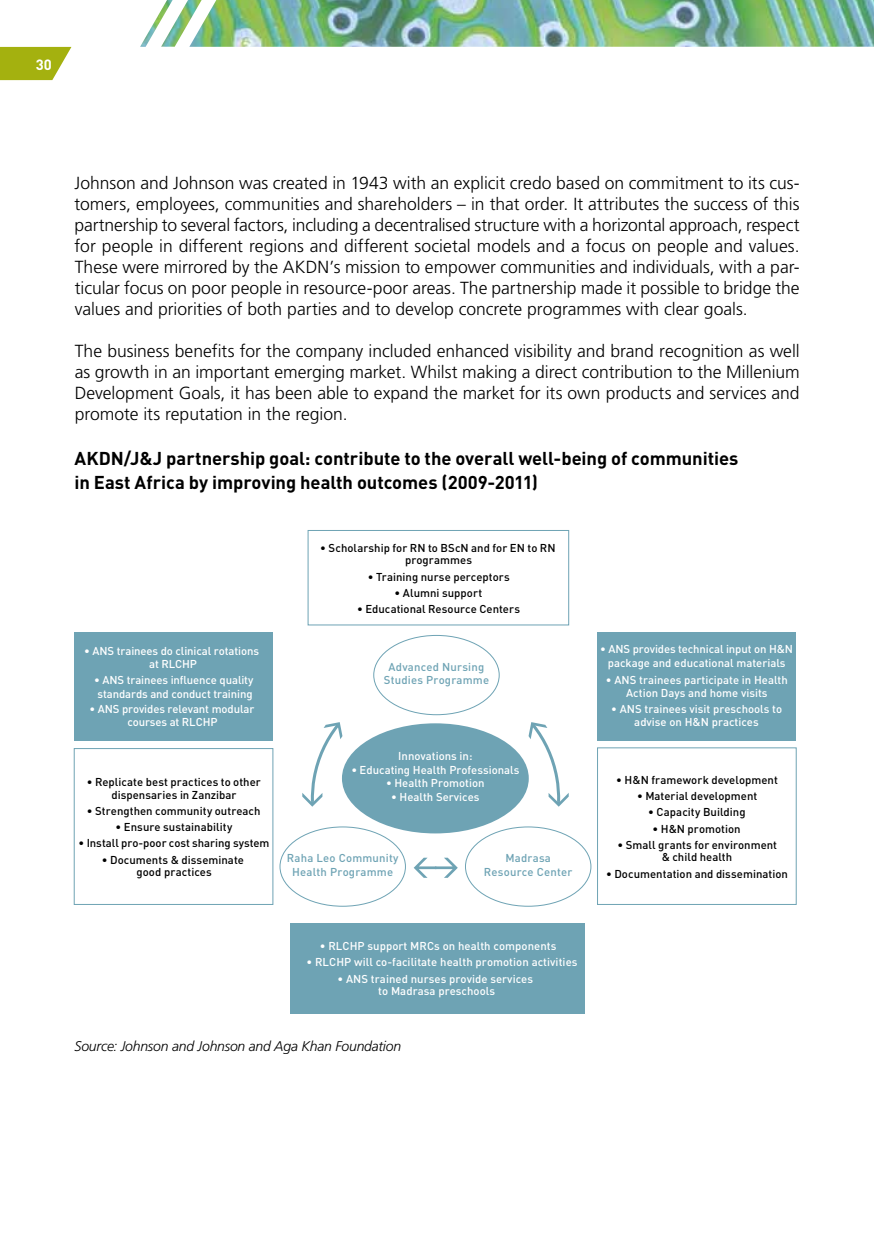
<style>
.page{position:relative;width:874px;height:1241px;background:#fff}
.page>*{position:absolute;margin:0;border:0;box-sizing:border-box;transform-origin:0 0}
.t1{font:700 18.38px/24.5px "FFDIN";letter-spacing:-.005em;color:#000}
.t2{font:300 17.5px/21px "Frutiger";color:#000;text-align:justify}
.t3{font:700 14.7px "FFDIN";color:#fff}
.t4{font:italic 300 14px "Frutiger";letter-spacing:-.015em;color:#000}
.t5{font:500 11.38px/12.6px "DIN Pro";color:#fff;text-align:center}
.t6{font:500 11.38px/12.6px "DIN Pro";letter-spacing:.005em;color:#000;text-align:center}
.t7{font:500 11.38px/13.7px "DIN Pro";letter-spacing:.02em;color:#6ea3b4;text-align:center}
</style>
<div class="page">
<svg style="left:0;top:47px;width:71px;height:33px"></svg>
<img style="left:140px;top:0;width:733px;height:47px">
<div style="left:290px;top:922px;width:294px;height:90px;background:#6ea3b4"></div>
<div style="left:597px;top:631px;width:198px;height:109px;background:#6ea3b4"></div>
<div style="left:74px;top:631px;width:199px;height:109px;background:#6ea3b4"></div>
<div style="left:307px;top:530px;width:261px;height:95px;border:1px solid #6ea3b4"></div>
<div style="left:74px;top:748px;width:199px;height:156px;border:1px solid #6ea3b4"></div>
<div style="left:597px;top:747px;width:199px;height:157px;border:1px solid #6ea3b4"></div>
<div style="left:342px;top:723px;width:186px;height:110px;background:#6ea3b4;border-radius:50%"></div>
<svg style="left:413px;top:857px;width:44px;height:20px"></svg>
<svg style="left:302px;top:722px;width:40px;height:84px"></svg>
<svg style="left:528px;top:722px;width:40px;height:84px"></svg>
<p class="t3" style="left:36px;top:55px;width:17px">30</p>
<p class="t2" style="left:74px;top:172px;width:726px">Johnson and Johnson was created in 1943 with an explicit credo based on commitment to its cus&shy;tomers, employees, communities and shareholders – in that order. It attributes the success of this partnership to several factors, including a decentralised structure with a horizontal approach, respect for people in different regions and different societal models and a focus on people and values.<br>These were mirrored by the AKDN’s mission to empower communities and individuals, with a par&shy;ticular focus on poor people in resource-poor areas. The partnership made it possible to bridge the values and priorities of both parties and to develop concrete programmes with clear goals.</p>
<p class="t2" style="left:75px;top:340px;width:726px">The business benefits for the company included enhanced visibility and brand recognition as well as growth in an important emerging market. Whilst making a direct contribution to the Millenium Development Goals, it has been able to expand the market for its own products and services and promote its reputation in the region.</p>
<p class="t1" style="left:74px;top:445px;width:665px">AKDN/J&amp;J partnership goal: contribute to the overall well-being of communities in East Africa by improving health outcomes (2009-2011)</p>
<p class="t5" style="left:84px;top:644px;width:176px">• ANS trainees do clinical rotations at RLCHP</p>
<p class="t5" style="left:94px;top:672px;width:161px;line-height:13.7px;text-align:left">• ANS trainees influence quality standards and conduct training</p>
<p class="t5" style="left:89px;top:702px;width:166px">• ANS provides relevant modular courses at RLCHP</p>
<p class="t6" style="left:87px;top:775px;width:175px">• Replicate best practices to other dispensaries in Zanzibar</p>
<p class="t6" style="left:87px;top:803px;width:175px">• Strengthen community outreach</p>
<p class="t6" style="left:115px;top:820px;width:118px">• Ensure sustainability</p>
<p class="t6" style="left:79px;top:836px;width:192px">• Install pro-poor cost sharing system</p>
<p class="t6" style="left:102px;top:852px;width:144px">• Documents &amp; disseminate good practices</p>
<p class="t6" style="left:320px;top:540px;width:237px">• Scholarship for RN to BScN and for EN to RN programmes</p>
<p class="t6" style="left:368px;top:569px;width:143px">• Training nurse perceptors</p>
<p class="t6" style="left:394px;top:585px;width:89px">• Alumni support</p>
<p class="t6" style="left:357px;top:602px;width:164px">• Educational Resource Centers</p>
<p class="t7" style="left:383px;top:659px;width:107px">Advanced Nursing<br>Studies Programme</p>
<p class="t5" style="left:398px;top:749px;width:76px">Innovations in:</p>
<p class="t5" style="left:351px;top:762px;width:169px">• Educating Health Professionals</p>
<p class="t5" style="left:386px;top:776px;width:100px">• Health Promotion</p>
<p class="t5" style="left:391px;top:789px;width:90px">• Health Services</p>
<p class="t7" style="left:287px;top:850px;width:113px">Raha Leo Community<br>Health Programme</p>
<p class="t7" style="left:483px;top:850px;width:90px">Madrasa<br>Resource Center</p>
<p class="t5" style="left:600px;top:641px;width:194px;line-height:13.7px">• ANS provides technical input on H&amp;N package and educational materials</p>
<p class="t5" style="left:605px;top:673px;width:183px">• ANS trainees participate in Health<br>Action Days and home visits</p>
<p class="t5" style="left:611px;top:702px;width:172px">• ANS trainees visit preschools to advise on H&amp;N practices</p>
<p class="t6" style="left:616px;top:772px;width:163px">• H&amp;N framework development</p>
<p class="t6" style="left:636px;top:789px;width:122px">• Material development</p>
<p class="t6" style="left:648px;top:805px;width:99px">• Capacity Building</p>
<p class="t6" style="left:652px;top:821px;width:90px">• H&amp;N promotion</p>
<p class="t6" style="left:617px;top:837px;width:161px">• Small grants for environment &amp; child health</p>
<p class="t6" style="left:605px;top:866px;width:183px">• Documentation and dissemination</p>
<p class="t5" style="left:320px;top:938px;width:238px">• RLCHP support MRCs on health components</p>
<p class="t5" style="left:306px;top:955px;width:272px">• RLCHP will co-facilitate health promotion activities</p>
<p class="t5" style="left:337px;top:971px;width:197px">• ANS trained nurses provide services to Madrasa preschools</p>
<p class="t4" style="left:74px;top:1037px;width:328px">Source: Johnson and Johnson and Aga Khan Foundation</p>
</div>
